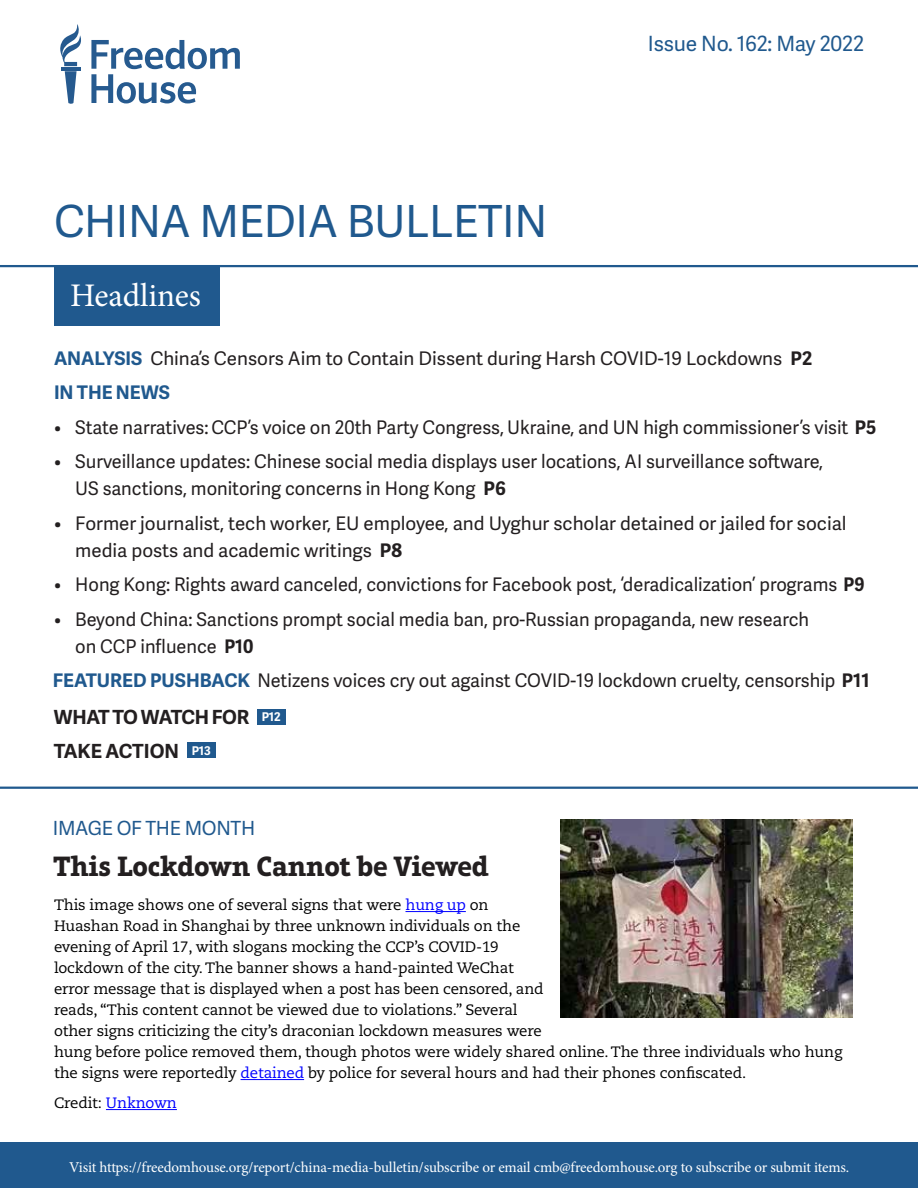
<style>
.page{position:relative;width:918px;height:1188px;background:#fff}
.page>*{position:absolute;margin:0;border:0;box-sizing:border-box;transform-origin:0 0}
.t1{font:44.25px "Adelle Sans";letter-spacing:-.01em;color:#20598e}
.t2{font:33px "Minion Pro";letter-spacing:-.005em;color:#fff}
.t3{font:700 28.5px "Aptifer Slab LT Pro";letter-spacing:-.01em;color:#231f20}
.t4{font:21px "Adelle Sans";letter-spacing:-.01em;color:#20598e}
.t5{font:700 19.5px/33.8px "Adelle Sans";letter-spacing:-.015em;color:#231f20}
.t6{font:19.5px "Adelle Sans";letter-spacing:-.015em;color:#20598e}
.t7{font:18.75px/27px "Adelle Sans";color:#231f20}
.t8{font:15px/21px "Caecilia LT Std";letter-spacing:-.01em;color:#000}
.t9{font:15px "Minion Pro";letter-spacing:-.015em;color:#fff}
.s1{font-weight:700;color:#20598e}
.s2{font-weight:700}
.s3{color:#00f}
</style>
<div class="page">
<div style="left:54px;top:267px;width:166px;height:59px;background:#20598e"></div>
<hr style="left:0;top:265px;width:918px;height:2px;background:#20598e">
<hr style="left:0;top:787px;width:918px;height:2px;background:#20598e">
<div style="left:257px;top:709px;width:29px;height:15px;background:#20598e"></div>
<div style="left:187px;top:743px;width:29px;height:15px;background:#20598e"></div>
<hr style="left:405px;top:911px;width:61px;height:1px;background:#00f">
<hr style="left:241px;top:1079px;width:63px;height:1px;background:#00f">
<hr style="left:106px;top:1109px;width:71px;height:1px;background:#00f">
<div style="left:0;top:1143px;width:918px;height:45px;background:#20598e"></div>
<svg style="left:60px;top:24px;width:21px;height:80px"></svg>
<svg style="left:91px;top:40px;width:149px;height:63px"></svg>
<img style="left:561px;top:819px;width:291px;height:198px">
<h1 class="t1" style="left:54px;top:189px;width:495px">CHINA MEDIA BULLETIN</h1>
<h2 class="t2" style="left:70px;top:273px;width:132px">Headlines</h2>
<p class="t4" style="left:648px;top:29px;width:218px">Issue No. 162: May 2022</p>
<p class="t7" style="left:54px;top:340px;width:760px;line-height:34.5px"><span class="s1">ANALYSIS</span> China’s Censors Aim to Contain Dissent during Harsh COVID-19 Lockdowns <span class="s2">P2<br></span><span class="s1">IN THE NEWS</span></p>
<p class="t7" style="left:54px;top:413px;width:824px">• State narratives: CCP’s voice on 20th Party Congress, Ukraine, and UN high commissioner’s visit <span class="s2">P5</span></p>
<p class="t7" style="left:75px;top:447px;width:749px;text-indent:-21px">• Surveillance updates: Chinese social media displays user locations, AI surveillance software,<br>US sanctions, monitoring concerns in Hong Kong <span class="s2">P6</span></p>
<p class="t7" style="left:75px;top:509px;width:773px;text-indent:-21px">• Former journalist, tech worker, EU employee, and Uyghur scholar detained or jailed for social media posts and academic writings <span class="s2">P8</span></p>
<p class="t7" style="left:54px;top:570px;width:812px">• Hong Kong: Rights award canceled, convictions for Facebook post, ‘deradicalization’ programs <span class="s2">P9</span></p>
<p class="t7" style="left:75px;top:605px;width:735px;text-indent:-21px">• Beyond China: Sanctions prompt social media ban, pro-Russian propaganda, new research on CCP influence <span class="s2">P10</span></p>
<p class="t7" style="left:53px;top:666px;width:818px"><span class="s1">FEATURED PUSHBACK</span> Netizens voices cry out against COVID-19 lockdown cruelty, censorship <span class="s2">P11</span></p>
<p class="t5" style="left:54px;top:700px;width:228px">WHAT TO WATCH FOR <sup>P12<br></sup>TAKE ACTION <sup>P13</sup></p>
<p class="t6" style="left:53px;top:814px;width:204px">IMAGE OF THE MONTH</p>
<h3 class="t3" style="left:53px;top:849px;width:438px">This Lockdown Cannot be Viewed</h3>
<p class="t8" style="left:54px;top:895px;width:790px">This image shows one of several signs that were <span class="s3">hung up</span> on<br>Huashan Road in Shanghai by three unknown individuals on the<br>evening of April 17, with slogans mocking the CCP’s COVID-19<br>lockdown of the city. The banner shows a hand-painted WeChat<br>error message that is displayed when a post has been censored, and<br>reads, “This content cannot be viewed due to violations.” Several<br>other signs criticizing the city’s draconian lockdown measures were<br>hung before police removed them, though photos were widely shared online. The three individuals who hung the signs were reportedly <span class="s3">detained</span> by police for several hours and had their phones confiscated.</p>
<p class="t8" style="left:54px;top:1093px;width:124px">Credit: <span class="s3">Unknown</span></p>
<p class="t9" style="left:69px;top:1157px;width:781px">Visit https://freedomhouse.org/report/china-media-bulletin/subscribe or email cmb@freedomhouse.org to subscribe or submit items.</p>
</div>
